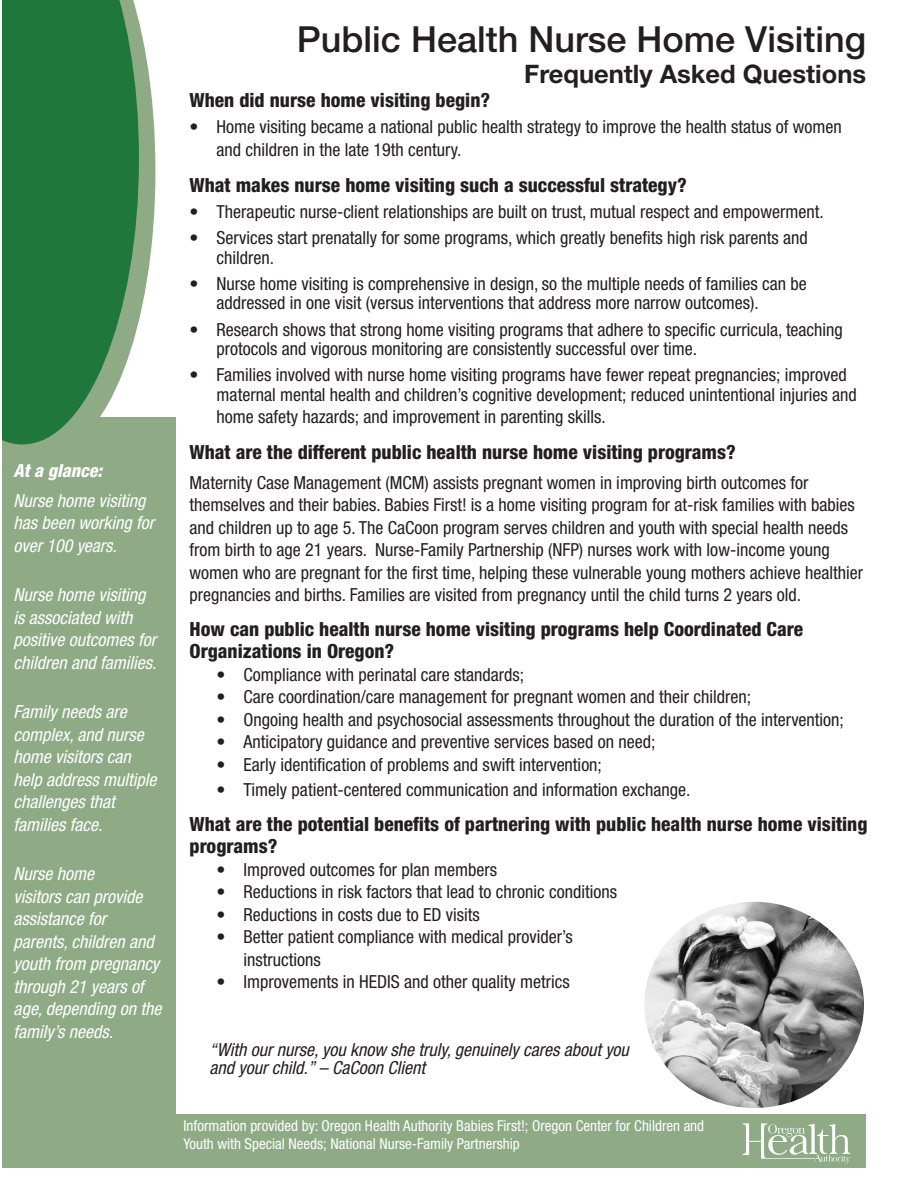
<style>
.page{position:relative;width:918px;height:1188px;background:#fff}
.page>*{position:absolute;margin:0;border:0;box-sizing:border-box;transform-origin:0 0}
.t1{font:500 36px "Helvetica Neue LT Std";color:#231f20}
.t2{font:700 25.5px "Helvetica Neue LT Std";color:#231f20}
.t3{font:800 condensed 19.5px/22.5px "Helvetica Neue LT Std";color:#231f20}
.t4{font:condensed 18px/22.5px "Helvetica Neue LT Std";color:#231f20}
.t5{font:italic condensed 18px/22.5px "Helvetica Neue LT Std";color:#fff}
.t6{font:italic condensed 18px/18px "Helvetica Neue LT Std";color:#231f20}
.t7{font:italic 800 condensed 18px "Helvetica Neue LT Std";color:#fff}
.t8{font:condensed 15px/18px "Helvetica Neue LT Std";color:#fff}
</style>
<div class="page">
<div style="left:2px;top:418px;width:174px;height:750px;background:#8eab86"></div>
<div style="left:30px;top:1114px;width:836px;height:54px;background:#8eab86"></div>
<img style="left:644px;top:902px;width:220px;height:206px">
<svg style="left:743px;top:1123px;width:107px;height:41px"></svg>
<svg style="left:17px;top:22px;width:138px;height:423px;fill:#8eab86"></svg>
<svg style="left:2px;top:0;width:137px;height:444px;background:#318048"></svg>
<p class="t7" style="left:14px;top:460px;width:90px">At a glance:</p>
<p class="t5" style="left:14px;top:489px;width:142px">Nurse home visiting has been working for over 100 years.</p>
<p class="t5" style="left:14px;top:584px;width:144px">Nurse home visiting is associated with positive outcomes for children and families.</p>
<p class="t5" style="left:14px;top:701px;width:144px">Family needs are complex, and nurse home visitors can help address multiple challenges that families face.</p>
<p class="t5" style="left:14px;top:863px;width:150px">Nurse home<br>visitors can provide assistance for parents, children and youth from pregnancy through 21 years of age, depending on the family’s needs.</p>
<p class="t1" style="left:297px;top:18px;width:571px">Public Health Nurse Home Visiting</p>
<p class="t2" style="left:524px;top:58px;width:343px">Frequently Asked Questions</p>
<p class="t3" style="left:190px;top:88px;width:302px">When did nurse home visiting begin?</p>
<p class="t4" style="left:217px;top:115px;width:627px;text-indent:-27px">• Home visiting became a national public health strategy to improve the health status of women and children in the late 19th century.</p>
<p class="t3" style="left:190px;top:173px;width:499px">What makes nurse home visiting such a successful strategy?</p>
<p class="t4" style="left:190px;top:200px;width:636px">• Therapeutic nurse-client relationships are built on trust, mutual respect and empowerment.</p>
<p class="t4" style="left:217px;top:228px;width:593px;line-height:19.5px;text-indent:-27px">• Services start prenatally for some programs, which greatly benefits high risk parents and children.</p>
<p class="t4" style="left:217px;top:274px;width:592px;line-height:19.5px;text-indent:-27px">• Nurse home visiting is comprehensive in design, so the multiple needs of families can be addressed in one visit (versus interventions that address more narrow outcomes).</p>
<p class="t4" style="left:217px;top:319px;width:628px;line-height:19.5px;text-indent:-27px">• Research shows that strong home visiting programs that adhere to specific curricula, teaching protocols and vigorous monitoring are consistently successful over time.</p>
<p class="t4" style="left:217px;top:365px;width:642px;line-height:19.5px;text-indent:-27px">• Families involved with nurse home visiting programs have fewer repeat pregnancies; improved maternal mental health and children’s cognitive development; reduced unintentional injuries and</p>
<p class="t4" style="left:217px;top:406px;width:391px">home safety hazards; and improvement in parenting skills.</p>
<p class="t3" style="left:190px;top:441px;width:548px">What are the different public health nurse home visiting programs?</p>
<p class="t4" style="left:190px;top:471px;width:675px">Maternity Case Management (MCM) assists pregnant women in improving birth outcomes for themselves and their babies. Babies First! is a home visiting program for at-risk families with babies and children up to age 5. The CaCoon program serves children and youth with special health needs from birth to age 21 years. Nurse-Family Partnership (NFP) nurses work with low-income young women who are pregnant for the first time, helping these vulnerable young mothers achieve healthier pregnancies and births. Families are visited from pregnancy until the child turns 2 years old.</p>
<p class="t3" style="left:190px;top:617px;width:615px">How can public health nurse home visiting programs help Coordinated Care<br>Organizations in Oregon?</p>
<p class="t4" style="left:217px;top:663px;width:309px">• Compliance with perinatal care standards;</p>
<p class="t4" style="left:217px;top:685px;width:536px">• Care coordination/care management for pregnant women and their children;</p>
<p class="t4" style="left:217px;top:708px;width:629px">• Ongoing health and psychosocial assessments throughout the duration of the intervention;</p>
<p class="t4" style="left:217px;top:730px;width:440px">• Anticipatory guidance and preventive services based on need;</p>
<p class="t4" style="left:217px;top:753px;width:387px">• Early identification of problems and swift intervention;</p>
<p class="t4" style="left:217px;top:778px;width:475px">• Timely patient-centered communication and information exchange.</p>
<p class="t3" style="left:190px;top:812px;width:679px">What are the potential benefits of partnering with public health nurse home visiting programs?</p>
<p class="t4" style="left:217px;top:858px;width:282px">• Improved outcomes for plan members</p>
<p class="t4" style="left:217px;top:880px;width:402px">• Reductions in risk factors that lead to chronic conditions</p>
<p class="t4" style="left:217px;top:903px;width:265px">• Reductions in costs due to ED visits</p>
<p class="t4" style="left:244px;top:925px;width:331px;text-indent:-27px">• Better patient compliance with medical provider’s instructions</p>
<p class="t4" style="left:217px;top:970px;width:355px">• Improvements in HEDIS and other quality metrics</p>
<p class="t6" style="left:210px;top:1041px;width:421px">“With our nurse, you know she truly, genuinely cares about you and your child.” – CaCoon Client</p>
<p class="t8" style="left:184px;top:1116px;width:522px">Information provided by: Oregon Health Authority Babies First!; Oregon Center for Children and<br>Youth with Special Needs; National Nurse-Family Partnership</p>
</div>
